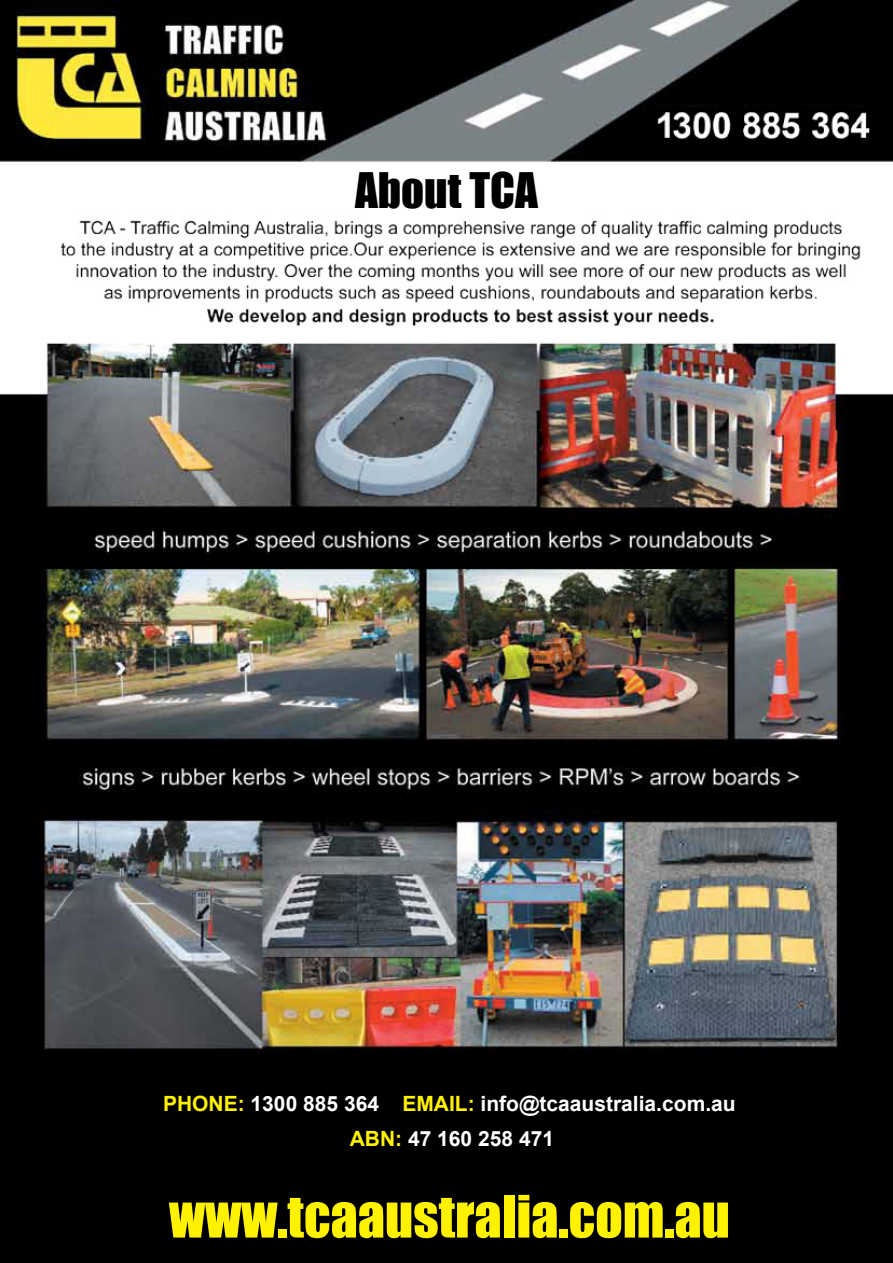
<style>
.page{position:relative;width:893px;height:1263px;background:#fff}
.page>*{position:absolute;margin:0;border:0;box-sizing:border-box;transform-origin:0 0}
.t1{font:54px "Impact";color:#fff200}
.t2{font:45px "Impact";color:#000}
.t3{font:700 21px/34.5px "Arial";color:#fff;text-align:center}
.s1{color:#fff200}
</style>
<div class="page">
<img style="left:0;top:0;width:893px;height:1262px">
<h2 class="t2" style="left:355px;top:155px;width:184px">About TCA</h2>
<p class="t3" style="left:163px;top:1087px;width:574px"><span class="s1">PHONE:</span> 1300 885 364 <span class="s1">EMAIL:</span> info@tcaaustralia.com.au<br><span class="s1">ABN:</span> 47 160 258 471</p>
<h1 class="t1" style="left:169px;top:1174px;width:562px">www.tcaaustralia.com.au</h1>
</div>
